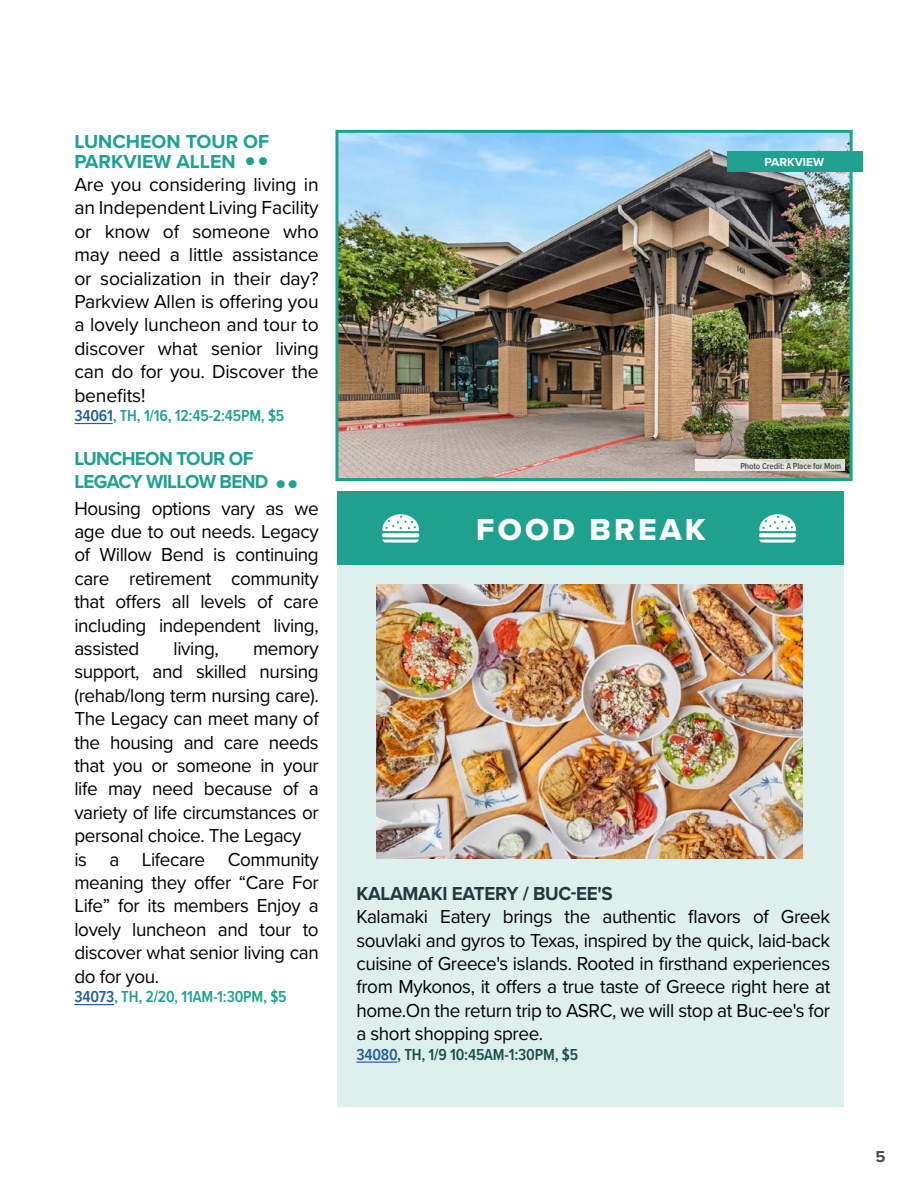
<style>
.page{position:relative;width:918px;height:1188px;background:#fff}
.page>*{position:absolute;margin:0;border:0;box-sizing:border-box;transform-origin:0 0}
.t1{font:31.5px "Proxima Nova Extrabld";letter-spacing:.1em;color:#fff}
.t2{font:19.5px/23.4px "Proxima Nova";letter-spacing:-.02em;color:#000;text-align:justify}
.t3{font:700 19.5px/23.4px "Proxima Nova";letter-spacing:-.035em;color:#1fa190}
.t4{font:700 19.5px/19.5px "Proxima Nova";color:#1ea190}
.t5{font:700 19.5px "Proxima Nova";letter-spacing:-.015em;color:#21393d;scale:.96 1}
.t6{font:600 16.5px "Proxima Nova Cond";letter-spacing:-.01em;color:#1ea190}
.t7{font:600 16.5px "Proxima Nova Cond";letter-spacing:-.01em;color:#1a504c}
.t8{font:700 16.5px "Proxima Nova";color:#4a4c4b}
.t9{font:700 12px "Proxima Nova";color:#fff}
.t10{font:600 9px "Proxima Nova Cond";letter-spacing:-.01em;color:#4a4c4b}
.s1{color:#215e9e}
.s2{font-size:13.5px}
</style>
<div class="page">
<div style="left:338px;top:512px;width:506px;height:595px;background:#ddf0ee"></div>
<hr style="left:74px;top:423px;width:39px;height:1px;background:#215e9e">
<hr style="left:74px;top:1004px;width:40px;height:1px;background:#215e9e">
<img style="left:377px;top:584px;width:425px;height:274px">
<hr style="left:356px;top:1062px;width:41px;height:1px;background:#215e9e">
<div style="left:338px;top:491px;width:506px;height:73px;background:#1fa190"></div>
<svg style="left:759px;top:514px;width:37px;height:29px"></svg>
<svg style="left:382px;top:514px;width:37px;height:29px"></svg>
<img style="left:339px;top:134px;width:510px;height:343px">
<div style="left:335px;top:130px;width:518px;height:351px;border:3px solid #1fa190"></div>
<div style="left:727px;top:152px;width:136px;height:20px;background:#1fa190"></div>
<svg style="left:695px;top:460px;width:149px;height:11px;background:#e5e4e0"></svg>
<p class="t4" style="left:74px;top:131px;width:196px">LUNCHEON TOUR OF<br>PARKVIEW ALLEN <sup>●</sup> <sup>●</sup></p>
<p class="t2" style="left:74px;top:172px;width:246px">Are you considering living in an Independent Living Facility or know of someone who may need a little assistance or socialization in their day?<br>Parkview Allen is offering you a lovely luncheon and tour to discover what senior living can do for you. Discover the benefits!</p>
<p class="t6" style="left:74px;top:403px;width:212px"><span class="s1">34061</span>, TH, 1/16, 12:45-2:45PM, $5</p>
<p class="t3" style="left:74px;top:446px;width:225px">LUNCHEON TOUR OF<br>LEGACY WILLOW BEND <span class="s2">● ●</span></p>
<p class="t2" style="left:74px;top:496px;width:246px">Housing options vary as we age due to out needs. Legacy of Willow Bend is continuing care retirement community that offers all levels of care including independent living, assisted</p>
<p class="t2" style="left:174px;top:636px;width:47px">living,</p>
<p class="t2" style="left:74px;top:636px;width:246px;text-align:left;text-indent:179px">memory support, and skilled nursing (rehab/long term nursing care).<br>The Legacy can meet many of the housing and care needs that you or someone in your life may need because of a variety of life circumstances or personal choice. The Legacy is a Lifecare Community meaning they offer “Care For<br>Life” for its members Enjoy a lovely luncheon and tour to discover what senior living can do for you.</p>
<p class="t6" style="left:74px;top:985px;width:214px"><span class="s1">34073</span>, TH, 2/20, 11AM-1:30PM, $5</p>
<p class="t9" style="left:765px;top:153px;width:61px">PARKVIEW</p>
<h1 class="t1" style="left:476px;top:506px;width:231px">FOOD BREAK</h1>
<p class="t10" style="left:740px;top:459px;width:102px">Photo Credit: A Place for Mom</p>
<p class="t5" style="left:356px;top:879px;width:268px">KALAMAKI EATERY / BUC-EE'S</p>
<p class="t2" style="left:356px;top:904px;width:475px">Kalamaki Eatery brings the authentic flavors of Greek souvlaki and gyros to Texas, inspired by the quick, laid-back cuisine of Greece's islands. Rooted in firsthand experiences from Mykonos, it offers a true taste of Greece right here at home.On the return trip to ASRC, we will stop at Buc-ee's for a short shopping spree.</p>
<p class="t7" style="left:356px;top:1042px;width:223px"><span class="s1">34080</span>, TH, 1/9 10:45AM-1:30PM, $5</p>
<p class="t8" style="left:875px;top:1145px;width:12px">5</p>
</div>
